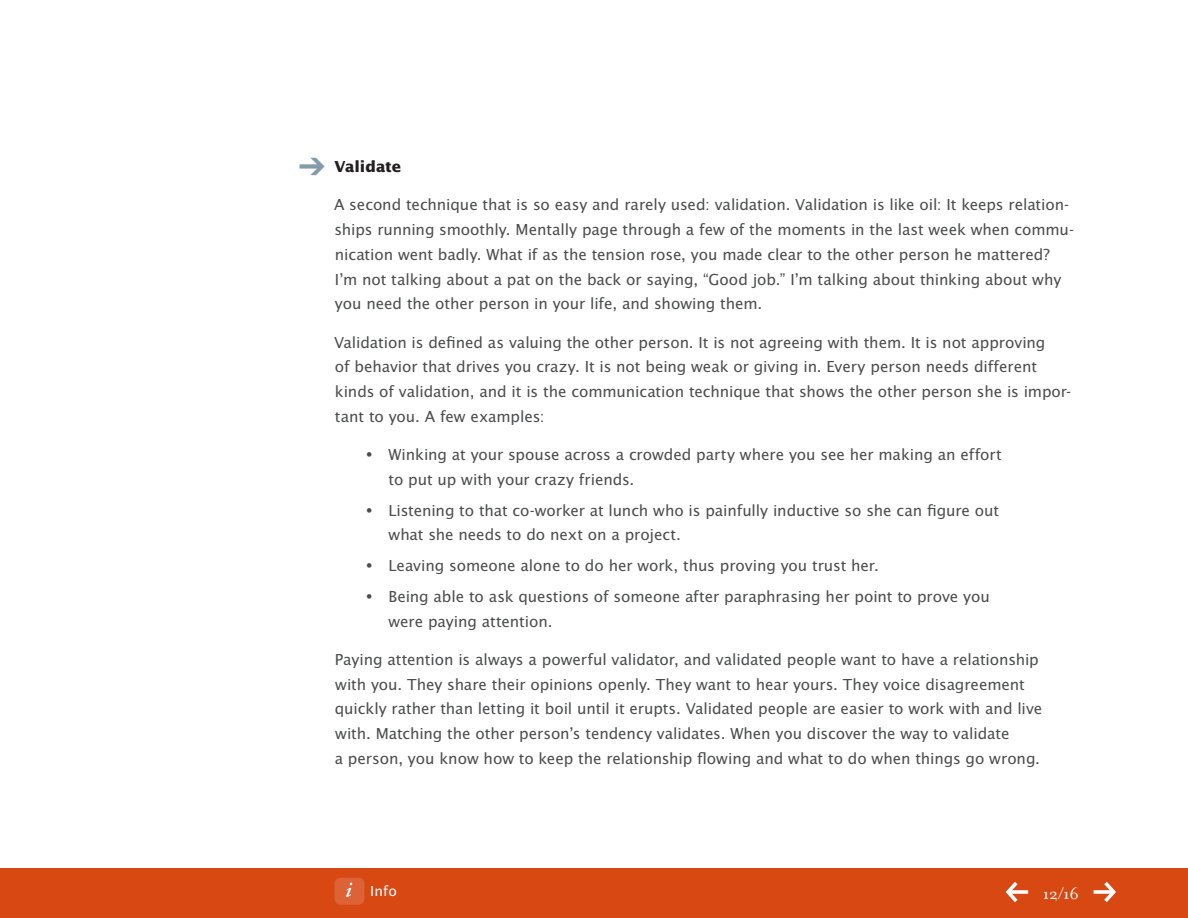
<style>
.page{position:relative;width:1188px;height:918px;background:#fff}
.page>*{position:absolute;margin:0;border:0;box-sizing:border-box;transform-origin:0 0}
.t1{font:18px "Filosofia OT";color:#fff}
.t2{font:16.5px/24.8px "Lucida Sans EFOP";letter-spacing:-.005em;color:#4b4c4d}
.t3{font:700 16.5px "Lucida Sans EFOP";letter-spacing:-.01em;color:#231f20}
.t4{font:15px "Lucida Sans EFOP";color:#fff}
</style>
<div class="page">
<div style="left:0;top:869px;width:1188px;height:49px;background:#d74812"></div>
<div style="left:334px;top:878px;width:30px;height:27px;background:#dd6336;border-radius:6px"></div>
<svg style="left:346px;top:883px;width:6px;height:14px"></svg>
<svg style="left:1006px;top:882px;width:22px;height:20px"></svg>
<svg style="left:1094px;top:882px;width:22px;height:20px"></svg>
<p class="t3" style="left:334px;top:157px;width:68px">Validate</p>
<p class="t2" style="left:334px;top:193px;width:741px">A second technique that is so easy and rarely used: validation. Validation is like oil: It keeps relation&shy;ships running smoothly. Mentally page through a few of the moments in the last week when commu&shy;nication went badly. What if as the tension rose, you made clear to the other person he mattered?<br>I’m not talking about a pat on the back or saying, “Good job.” I’m talking about thinking about why you need the other person in your life, and showing them.</p>
<p class="t2" style="left:334px;top:331px;width:738px">Validation is defined as valuing the other person. It is not agreeing with them. It is not approving<br>of behavior that drives you crazy. It is not being weak or giving in. Every person needs different kinds of validation, and it is the communication technique that shows the other person she is impor&shy;tant to you. A few examples:</p>
<p class="t2" style="left:389px;top:443px;width:615px;text-indent:-24px">• Winking at your spouse across a crowded party where you see her making an effort to put up with your crazy friends.</p>
<p class="t2" style="left:389px;top:499px;width:612px;text-indent:-24px">• Listening to that co-worker at lunch who is painfully inductive so she can figure out what she needs to do next on a project.</p>
<p class="t2" style="left:365px;top:554px;width:516px">• Leaving someone alone to do her work, thus proving you trust her.</p>
<p class="t2" style="left:389px;top:585px;width:603px;text-indent:-24px">• Being able to ask questions of someone after paraphrasing her point to prove you were paying attention.</p>
<p class="t2" style="left:335px;top:648px;width:709px">Paying attention is always a powerful validator, and validated people want to have a relationship with you. They share their opinions openly. They want to hear yours. They voice disagreement quickly rather than letting it boil until it erupts. Validated people are easier to work with and live with. Matching the other person’s tendency validates. When you discover the way to validate<br>a person, you know how to keep the relationship flowing and what to do when things go wrong.</p>
<p class="t4" style="left:370px;top:883px;width:28px">Info</p>
<p class="t1" style="left:1043px;top:884px;width:38px">12/16</p>
</div>
